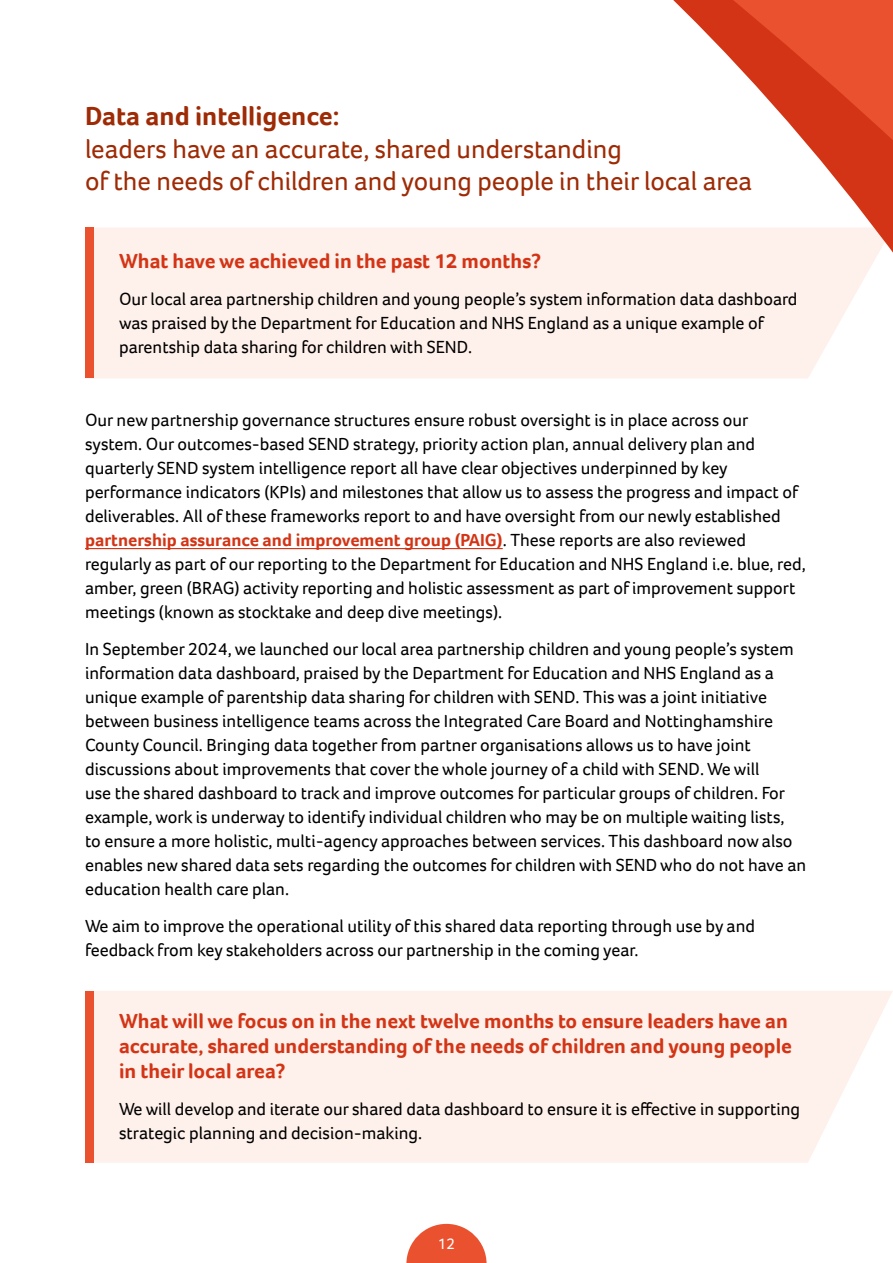
<style>
.page{position:relative;width:893px;height:1263px;background:#fff}
.page>*{position:absolute;margin:0;border:0;box-sizing:border-box;transform-origin:0 0}
.t1{font:27px/32.4px "Foco";color:#9e2b05}
.t2{font:700 27px "Foco";color:#9e2b05}
.t3{font:700 21px/25.2px "Foco";color:#d33415}
.t4{font:18px/24px "Foco";color:#000}
.t5{font:15.75px "Foco";color:#fff}
.s1{font-weight:700;color:#d33415}
</style>
<div class="page">
<div style="left:94px;top:227px;width:775px;height:151px;background:#fef0ea"></div>
<div style="left:85px;top:227px;width:9px;height:151px;background:#ea512f"></div>
<div style="left:94px;top:991px;width:799px;height:171px;background:#fef0ea"></div>
<div style="left:85px;top:991px;width:9px;height:171px;background:#ea512f"></div>
<svg style="left:656px;top:0;width:237px;height:270px"></svg>
<hr style="left:85px;top:548px;width:418px;height:1px;background:#d33415">
<svg style="left:406px;top:1224px;width:81px;height:39px"></svg>
<h1 class="t2" style="left:85px;top:98px;width:256px">Data and intelligence:</h1>
<h1 class="t1" style="left:85px;top:132px;width:669px">leaders have an accurate, shared understanding<br>of the needs of children and young people in their local area</h1>
<p class="t3" style="left:119px;top:248px;width:423px">What have we achieved in the past 12 months?</p>
<p class="t4" style="left:119px;top:287px;width:680px">Our local area partnership children and young people’s system information data dashboard was praised by the Department for Education and NHS England as a unique example of parentship data sharing for children with SEND.</p>
<p class="t4" style="left:85px;top:408px;width:722px">Our new partnership governance structures ensure robust oversight is in place across our system. Our outcomes-based SEND strategy, priority action plan, annual delivery plan and quarterly SEND system intelligence report all have clear objectives underpinned by key performance indicators (KPIs) and milestones that allow us to assess the progress and impact of deliverables. All of these frameworks report to and have oversight from our newly established <span class="s1">partnership assurance and improvement group (PAIG)</span>. These reports are also reviewed regularly as part of our reporting to the Department for Education and NHS England i.e. blue, red, amber, green (BRAG) activity reporting and holistic assessment as part of improvement support meetings (known as stocktake and deep dive meetings).</p>
<p class="t4" style="left:85px;top:637px;width:723px">In September 2024, we launched our local area partnership children and young people’s system information data dashboard, praised by the Department for Education and NHS England as a unique example of parentship data sharing for children with SEND. This was a joint initiative between business intelligence teams across the Integrated Care Board and Nottinghamshire County Council. Bringing data together from partner organisations allows us to have joint discussions about improvements that cover the whole journey of a child with SEND. We will<br>use the shared dashboard to track and improve outcomes for particular groups of children. For example, work is underway to identify individual children who may be on multiple waiting lists,<br>to ensure a more holistic, multi-agency approaches between services. This dashboard now also enables new shared data sets regarding the outcomes for children with SEND who do not have an education health care plan.</p>
<p class="t4" style="left:85px;top:913px;width:672px">We aim to improve the operational utility of this shared data reporting through use by and feedback from key stakeholders across our partnership in the coming year.</p>
<p class="t3" style="left:119px;top:1008px;width:674px">What will we focus on in the next twelve months to ensure leaders have an accurate, shared understanding of the needs of children and young people in their local area?</p>
<p class="t4" style="left:119px;top:1097px;width:683px">We will develop and iterate our shared data dashboard to ensure it is effective in supporting strategic planning and decision-making.</p>
<p class="t5" style="left:438px;top:1233px;width:19px">12</p>
</div>
